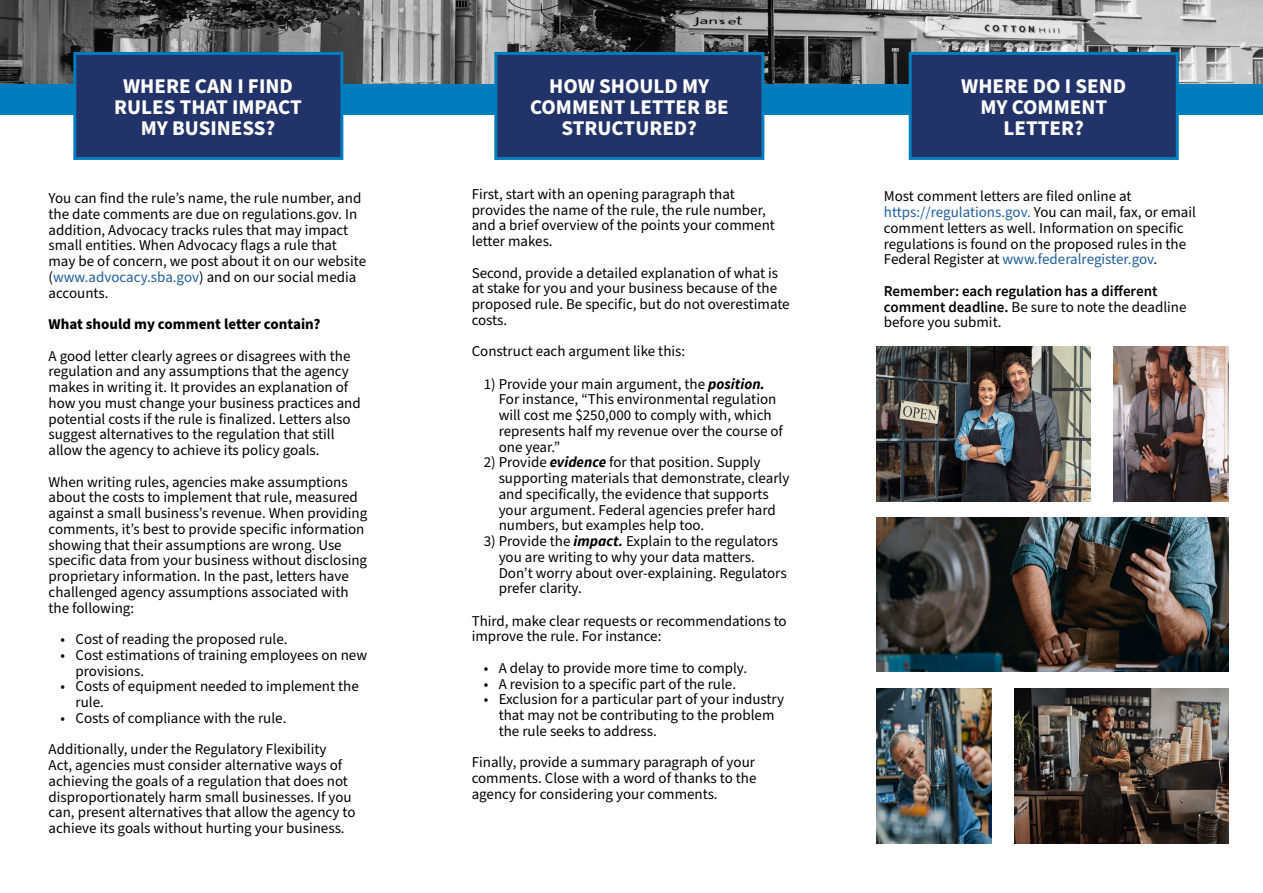
<style>
.page{position:relative;width:1263px;height:893px;background:#fff}
.page>*{position:absolute;margin:0;border:0;box-sizing:border-box;transform-origin:0 0}
.Subtitle{font:700 21px/21px "Source Sans Pro";color:#fff;text-align:center}
.t1{font:15px/15.8px "Source Sans Pro";color:#000}
.t2{font:600 15px/15.8px "Source Sans Pro";color:#000}
.t3{font:700 15px "Source Sans Pro";color:#000}
.s1{color:#215e9e}
.s2{font-weight:700;font-style:italic}
.s3{font-weight:400}
</style>
<div class="page">
<img style="left:0;top:0;width:1263px;height:84px">
<img style="left:876px;top:347px;width:214px;height:154px">
<img style="left:1014px;top:689px;width:214px;height:154px">
<img style="left:876px;top:689px;width:115px;height:154px">
<img style="left:1113px;top:347px;width:115px;height:154px">
<img style="left:876px;top:518px;width:352px;height:154px">
<div style="left:0;top:84px;width:1263px;height:30px;background:#007dbc"></div>
<div style="left:73px;top:52px;width:270px;height:108px;background:#223369;border:3px solid #007dbc"></div>
<div style="left:494px;top:52px;width:270px;height:108px;background:#223369;border:3px solid #007dbc"></div>
<div style="left:909px;top:52px;width:270px;height:108px;background:#223369;border:3px solid #007dbc"></div>
<p class="Subtitle" style="left:114px;top:76px;width:189px">WHERE CAN I FIND<br>RULES THAT IMPACT<br>MY BUSINESS?</p>
<p class="t1" style="left:49px;top:191px;width:319px">You can find the rule’s name, the rule number, and the date comments are due on regulations.gov. In addition, Advocacy tracks rules that may impact small entities. When Advocacy flags a rule that may be of concern, we post about it on our website (<span class="s1">www.advocacy.sba.gov</span>) and on our social media accounts.</p>
<p class="t3" style="left:49px;top:314px;width:274px">What should my comment letter contain?</p>
<p class="t1" style="left:49px;top:348px;width:314px">A good letter clearly agrees or disagrees with the regulation and any assumptions that the agency makes in writing it. It provides an explanation of how you must change your business practices and potential costs if the rule is finalized. Letters also suggest alternatives to the regulation that still allow the agency to achieve its policy goals.</p>
<p class="t1" style="left:49px;top:474px;width:320px">When writing rules, agencies make assumptions about the costs to implement that rule, measured against a small business’s revenue. When providing comments, it’s best to provide specific information showing that their assumptions are wrong. Use specific data from your business without disclosing proprietary information. In the past, letters have challenged agency assumptions associated with the following:</p>
<p class="t1" style="left:61px;top:632px;width:229px">• Cost of reading the proposed rule.</p>
<p class="t1" style="left:76px;top:647px;width:293px;text-indent:-15px">• Cost estimations of training employees on new provisions.</p>
<p class="t1" style="left:76px;top:679px;width:285px;text-indent:-15px">• Costs of equipment needed to implement the rule.</p>
<p class="t1" style="left:61px;top:710px;width:227px">• Costs of compliance with the rule.</p>
<p class="t1" style="left:49px;top:742px;width:308px">Additionally, under the Regulatory Flexibility<br>Act, agencies must consider alternative ways of achieving the goals of a regulation that does not disproportionately harm small businesses. If you can, present alternatives that allow the agency to achieve its goals without hurting your business.</p>
<p class="Subtitle" style="left:530px;top:76px;width:200px">HOW SHOULD MY<br>COMMENT LETTER BE<br>STRUCTURED?</p>
<p class="t1" style="left:472px;top:187px;width:305px">First, start with an opening paragraph that provides the name of the rule, the rule number, and a brief overview of the points your comment letter makes.</p>
<p class="t1" style="left:472px;top:265px;width:319px">Second, provide a detailed explanation of what is at stake for you and your business because of the proposed rule. Be specific, but do not overestimate costs.</p>
<p class="t1" style="left:472px;top:344px;width:215px">Construct each argument like this:</p>
<p class="t1" style="left:499px;top:376px;width:286px;text-indent:-15px">1) Provide your main argument, the <span class="s2">position.<br></span>For instance, “This environmental regulation will cost me $250,000 to comply with, which represents half my revenue over the course of one year.”</p>
<p class="t1" style="left:499px;top:455px;width:292px;text-indent:-15px">2) Provide <span class="s2">evidence</span> for that position. Supply supporting materials that demonstrate, clearly and specifically, the evidence that supports your argument. Federal agencies prefer hard numbers, but examples help too.</p>
<p class="t1" style="left:499px;top:534px;width:289px;text-indent:-15px">3) Provide the <span class="s2">impact.</span> Explain to the regulators you are writing to why your data matters.<br>Don’t worry about over-explaining. Regulators prefer clarity.</p>
<p class="t1" style="left:472px;top:613px;width:317px">Third, make clear requests or recommendations to improve the rule. For instance:</p>
<p class="t1" style="left:484px;top:661px;width:265px">• A delay to provide more time to comply.</p>
<p class="t1" style="left:484px;top:676px;width:254px">• A revision to a specific part of the rule.</p>
<p class="t1" style="left:499px;top:692px;width:287px;text-indent:-15px">• Exclusion for a particular part of your industry that may not be contributing to the problem the rule seeks to address.</p>
<p class="t1" style="left:472px;top:755px;width:286px;text-align:justify">Finally, provide a summary paragraph of your comments. Close with a word of thanks to the agency for considering your comments.</p>
<p class="Subtitle" style="left:961px;top:76px;width:166px">WHERE DO I SEND<br>MY COMMENT<br>LETTER?</p>
<p class="t1" style="left:884px;top:189px;width:249px">Most comment letters are filed online at</p>
<p class="t1" style="left:884px;top:205px;width:314px"><span class="s1">https://regulations.gov.</span> You can mail, fax, or email comment letters as well. Information on specific regulations is found on the proposed rules in the Federal Register at <span class="s1">www.federalregister.gov</span>.</p>
<p class="t2" style="left:884px;top:283px;width:304px">Remember: each regulation has a different comment deadline. <span class="s3">Be sure to note the deadline before you submit.</span></p>
</div>
